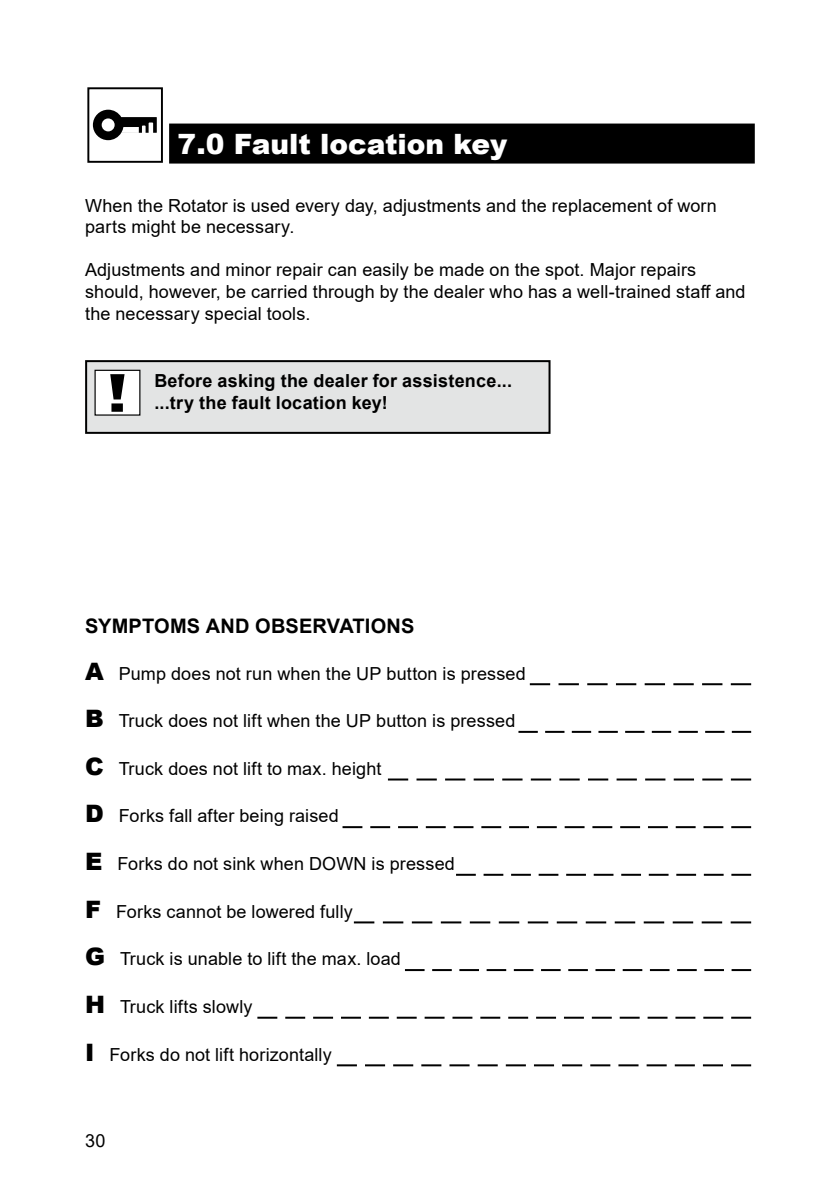
<style>
.page{position:relative;width:840px;height:1191px;background:#fff}
.page>*{position:absolute;margin:0;border:0;box-sizing:border-box;transform-origin:0 0}
.t1{font:900 28px "Arial";color:#fff}
.t2{font:700 20px "Arial";letter-spacing:.01em;color:#000}
.t3{font:18px/21.6px "Arial";letter-spacing:.005em;color:#000}
.t4{font:700 18px/22.4px "Arial";letter-spacing:.015em;color:#000}
.s1{font-weight:900;font-size:24px}
</style>
<div class="page">
<div style="left:87px;top:87px;width:76px;height:76px;border:2px solid #000"></div>
<svg style="left:93px;top:110px;width:64px;height:30px"></svg>
<svg style="left:529px;top:683px;width:221px;height:2px"></svg>
<svg style="left:518px;top:731px;width:232px;height:2px"></svg>
<svg style="left:387px;top:778px;width:363px;height:2px"></svg>
<svg style="left:342px;top:826px;width:408px;height:2px"></svg>
<svg style="left:456px;top:873px;width:294px;height:2px"></svg>
<svg style="left:353px;top:921px;width:397px;height:2px"></svg>
<svg style="left:405px;top:969px;width:345px;height:2px"></svg>
<svg style="left:257px;top:1016px;width:493px;height:2px"></svg>
<svg style="left:336px;top:1064px;width:414px;height:2px"></svg>
<div style="left:86px;top:361px;width:463px;height:72px;background:#e3e4e4"></div>
<div style="left:85px;top:360px;width:465px;height:74px;border:2px solid #000"></div>
<div style="left:95px;top:370px;width:45px;height:45px;background:#fff"></div>
<svg style="left:110px;top:374px;width:14px;height:38px"></svg>
<div style="left:169px;top:124px;width:585px;height:40px;background:#000"></div>
<h1 class="t1" style="left:177px;top:124px;width:331px">7.0 Fault location key</h1>
<p class="t3" style="left:85px;top:194px;width:633px">When the Rotator is used every day, adjustments and the replacement of worn parts might be necessary.</p>
<p class="t3" style="left:85px;top:259px;width:661px">Adjustments and minor repair can easily be made on the spot. Major repairs should, however, be carried through by the dealer who has a well-trained staff and the necessary special tools.</p>
<p class="t4" style="left:154px;top:369px;width:359px">Before asking the dealer for assistence... ...try the fault location key!</p>
<p class="t2" style="left:85px;top:611px;width:330px">SYMPTOMS AND OBSERVATIONS</p>
<p class="t3" style="left:85px;top:662px;width:442px"><span class="s1">A</span> Pump does not run when the UP button is pressed</p>
<p class="t3" style="left:85px;top:710px;width:431px"><span class="s1">B</span> Truck does not lift when the UP button is pressed</p>
<p class="t3" style="left:85px;top:757px;width:297px"><span class="s1">C</span> Truck does not lift to max. height</p>
<p class="t3" style="left:85px;top:805px;width:255px"><span class="s1">D</span> Forks fall after being raised</p>
<p class="t3" style="left:85px;top:853px;width:371px"><span class="s1">E</span> Forks do not sink when DOWN is pressed</p>
<p class="t3" style="left:85px;top:900px;width:269px"><span class="s1">F</span> Forks cannot be lowered fully</p>
<p class="t3" style="left:85px;top:948px;width:317px"><span class="s1">G</span> Truck is unable to lift the max. load</p>
<p class="t3" style="left:85px;top:995px;width:169px"><span class="s1">H</span> Truck lifts slowly</p>
<p class="t3" style="left:85px;top:1043px;width:248px"><span class="s1">I</span> Forks do not lift horizontally</p>
<p class="t3" style="left:85px;top:1130px;width:22px">30</p>
</div>
